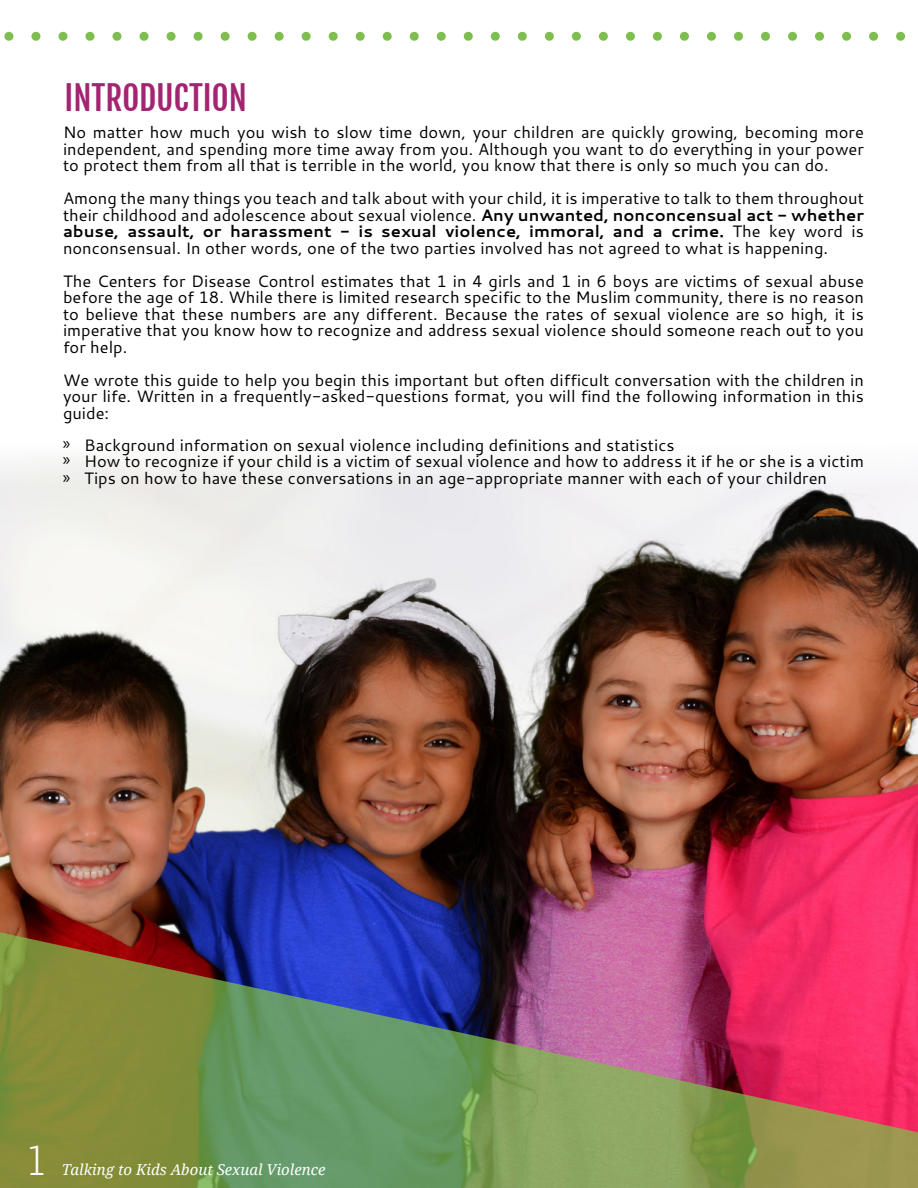
<style>
.page{position:relative;width:918px;height:1188px;background:#fff}
.page>*{position:absolute;margin:0;border:0;box-sizing:border-box;transform-origin:0 0}
.t1{font:300 40.5px "Roboto Slab";color:#fff}
.t2{font:33px "Fjalla One";color:#a32471}
.t3{font:18px/17.2px "Myriad Pro";color:#000;text-align:justify}
.t4{font:16.5px/16.5px "Cantarell";color:#000101;text-align:justify}
.t5{font:16.5px/16.5px "Cantarell";color:#000}
.t6{font:italic 15px "Droid Serif";color:#fff}
.s1{font-weight:700}
</style>
<div class="page">
<svg style="left:9px;top:32px;width:896px;height:9px"></svg>
<img style="left:0;top:488px;width:918px;height:390px">
<img style="left:0;top:878px;width:918px;height:310px">
<h2 class="t2" style="left:64px;top:77px;width:184px">INTRODUCTION</h2>
<p class="t4" style="left:63px;top:124px;width:802px">No matter how much you wish to slow time down, your children are quickly growing, becoming more independent, and spending more time away from you. Although you want to do everything in your power to protect them from all that is terrible in the world, you know that there is only so much you can do.</p>
<p class="t4" style="left:63px;top:190px;width:802px">Among the many things you teach and talk about with your child, it is imperative to talk to them throughout their childhood and adolescence about sexual violence. <span class="s1">Any unwanted, nonconcensual act - whether abuse, assault, or harassment - is sexual violence, immoral, and a crime.</span> The key word is nonconsensual. In other words, one of the two parties involved has not agreed to what is happening.</p>
<p class="t4" style="left:63px;top:272px;width:803px">The Centers for Disease Control estimates that 1 in 4 girls and 1 in 6 boys are victims of sexual abuse before the age of 18. While there is limited research specific to the Muslim community, there is no reason to believe that these numbers are any different. Because the rates of sexual violence are so high, it is imperative that you know how to recognize and address sexual violence should someone reach out to you for help.</p>
<p class="t4" style="left:63px;top:371px;width:803px">We wrote this guide to help you begin this important but often difficult conversation with the children in your life. Written in a frequently-asked-questions format, you will find the following information in this guide:</p>
<p class="t5" style="left:84px;top:436px;width:781px">Background information on sexual violence including definitions and statistics<br>How to recognize if your child is a victim of sexual violence and how to address it if he or she is a victim<br>Tips on how to have these conversations in an age-appropriate manner with each of your children</p>
<p class="t3" style="left:63px;top:434px;width:9px">» » »</p>
<h1 class="t1" style="left:28px;top:1132px;width:18px">1</h1>
<p class="t6" style="left:62px;top:1161px;width:265px">Talking to Kids About Sexual Violence</p>
</div>
